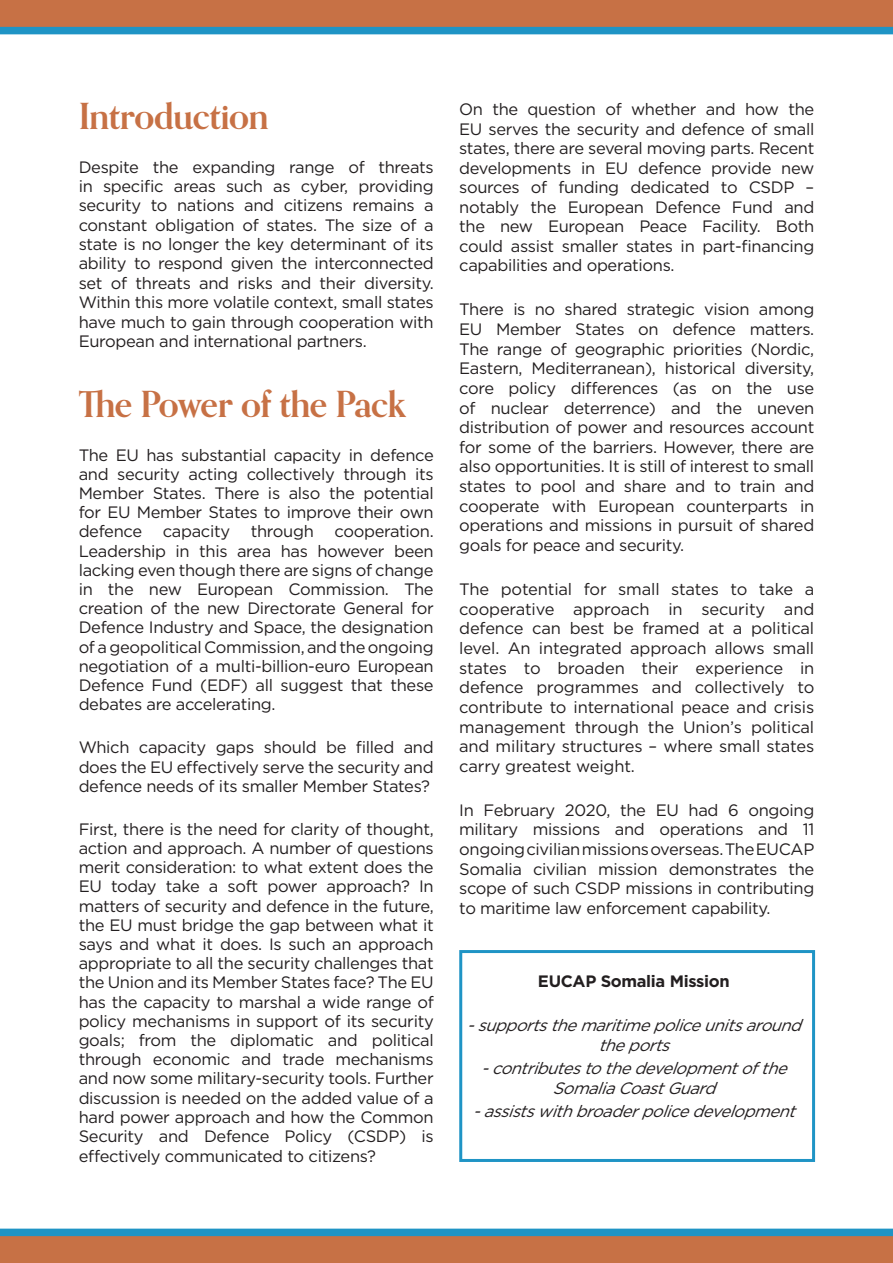
<style>
.page{position:relative;width:893px;height:1263px;background:#fff}
.page>*{position:absolute;margin:0;border:0;box-sizing:border-box;transform-origin:0 0}
.Body{font:700 36px "Orpheus Pro";letter-spacing:-.015em;color:#c77145}
.Body-2{font:16.5px/19.2px "Gotham";letter-spacing:-.02em;color:#231f20;text-align:justify}
.Body-3{font:italic 16.5px/19.6px "Gotham";color:#231f20;text-align:center}
.Body-4{font:700 16.5px "Gotham";letter-spacing:-.02em;color:#231f20}
</style>
<div class="page">
<div style="left:0;top:1232px;width:893px;height:31px;background:#c77145"></div>
<div style="left:0;top:1228px;width:893px;height:8px;background:#1f94c5"></div>
<div style="left:0;top:0;width:893px;height:31px;background:#c77145"></div>
<div style="left:0;top:27px;width:893px;height:7px;background:#1f94c5"></div>
<div style="left:459px;top:950px;width:356px;height:212px;border:3px solid #1f94c5"></div>
<p class="Body" style="left:79px;top:93px;width:192px">Introduction</p>
<p class="Body-2" style="left:79px;top:157px;width:357px">Despite the expanding range of threats in specific areas such as cyber, providing security to nations and citizens remains a constant obligation of states. The size of a state is no longer the key determinant of its ability to respond given the interconnected set of threats and risks and their diversity.<br>Within this more volatile context, small states have much to gain through cooperation with European and international partners.</p>
<p class="Body" style="left:79px;top:382px;width:328px">The Power of the Pack</p>
<p class="Body-2" style="left:79px;top:445px;width:357px">The EU has substantial capacity in defence and security acting collectively through its Member States. There is also the potential for EU Member States to improve their own defence capacity through cooperation.<br>Leadership in this area has however been lacking even though there are signs of change in the new European Commission. The creation of the new Directorate General for Defence Industry and Space, the designation of a geopolitical Commission, and the ongoing negotiation of a multi-billion-euro European Defence Fund (EDF) all suggest that these debates are accelerating.</p>
<p class="Body-2" style="left:79px;top:737px;width:357px">Which capacity gaps should be filled and does the EU effectively serve the security and defence needs of its smaller Member States?</p>
<p class="Body-2" style="left:79px;top:819px;width:357px">First, there is the need for clarity of thought, action and approach. A number of questions merit consideration: to what extent does the EU today take a soft power approach? In matters of security and defence in the future, the EU must bridge the gap between what it says and what it does. Is such an approach appropriate to all the security challenges that the Union and its Member States face? The EU has the capacity to marshal a wide range of policy mechanisms in support of its security goals; from the diplomatic and political through economic and trade mechanisms and now some military-security tools. Further discussion is needed on the added value of a hard power approach and how the Common Security and Defence Policy (CSDP) is effectively communicated to citizens?</p>
<p class="Body-2" style="left:459px;top:99px;width:357px">On the question of whether and how the EU serves the security and defence of small states, there are several moving parts. Recent developments in EU defence provide new sources of funding dedicated to CSDP – notably the European Defence Fund and the new European Peace Facility. Both could assist smaller states in part-financing capabilities and operations.</p>
<p class="Body-2" style="left:459px;top:299px;width:357px;line-height:19.6px">There is no shared strategic vision among EU Member States on defence matters.<br>The range of geographic priorities (Nordic, Eastern, Mediterranean), historical diversity, core policy differences (as on the use of nuclear deterrence) and the uneven distribution of power and resources account for some of the barriers. However, there are also opportunities. It is still of interest to small states to pool and share and to train and cooperate with European counterparts in operations and missions in pursuit of shared goals for peace and security.</p>
<p class="Body-2" style="left:459px;top:579px;width:357px;line-height:19.6px">The potential for small states to take a cooperative approach in security and defence can best be framed at a political level. An integrated approach allows small states to broaden their experience in defence programmes and collectively to contribute to international peace and crisis management through the Union’s political and military structures – where small states carry greatest weight.</p>
<p class="Body-2" style="left:459px;top:800px;width:357px;line-height:19.6px">In February 2020, the EU had 6 ongoing military missions and operations and 11 ongoing civilian missions overseas. The EUCAP Somalia civilian mission demonstrates the scope of such CSDP missions in contributing to maritime law enforcement capability.</p>
<p class="Body-4" style="left:538px;top:970px;width:193px">EUCAP Somalia Mission</p>
<p class="Body-3" style="left:467px;top:1015px;width:343px">-supportsthemaritimepoliceunitsaround theports</p>
<p class="Body-3" style="left:481px;top:1058px;width:314px">-contributestothedevelopmentofthe<br>SomaliaCoastGuard</p>
<p class="Body-3" style="left:473px;top:1101px;width:331px">-assistswithbroaderpolicedevelopment</p>
</div>
